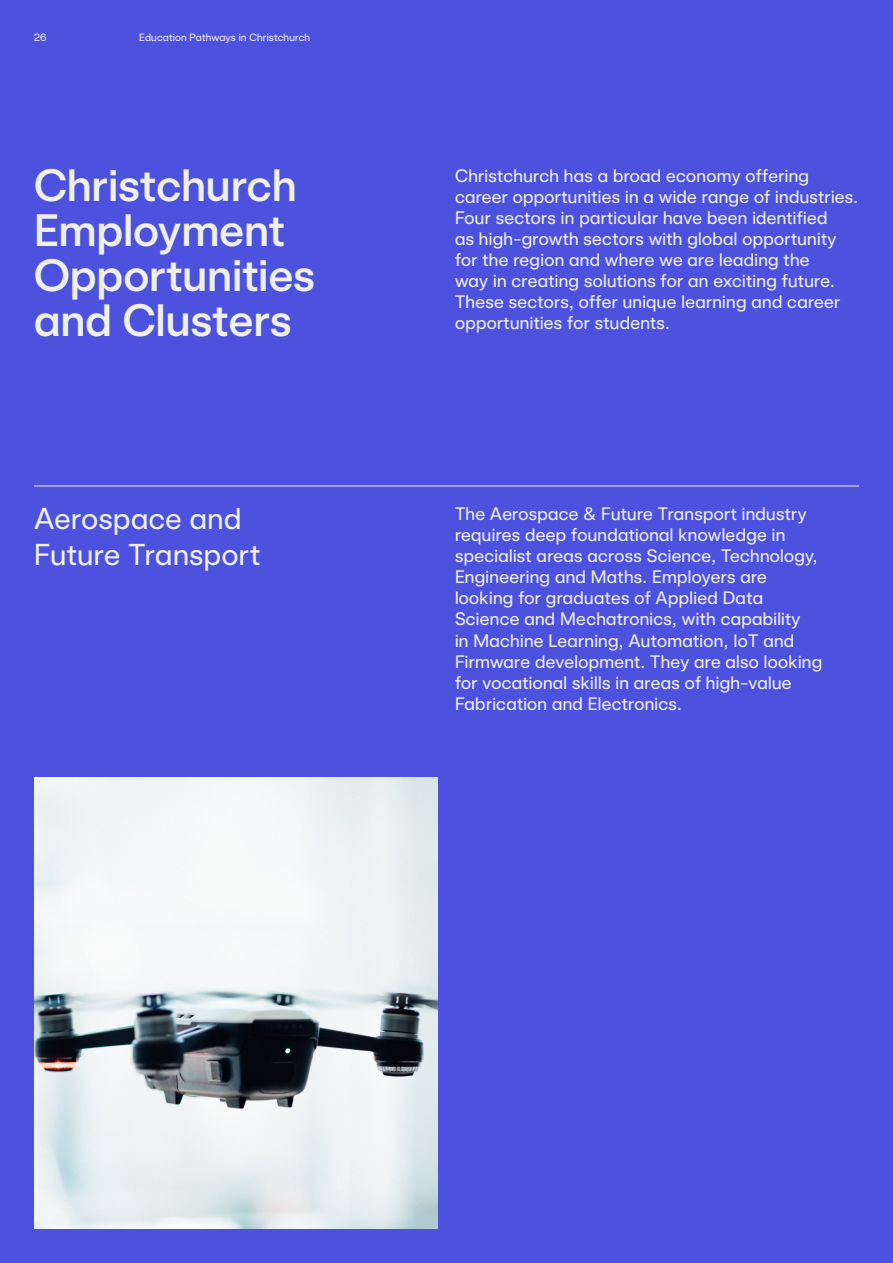
<style>
.page{position:relative;width:893px;height:1263px;background:#4d52de}
.page>*{position:absolute;margin:0;border:0;box-sizing:border-box;transform-origin:0 0}
._30_30{font:45px/45px "Universal Sans Display 500";letter-spacing:.01em;color:#f0f0eb}
._20_24{font:30px/36px "Universal Sans Display 400";letter-spacing:.02em;color:#f0f0eb}
.Body_Copy_12_14{font:18px/21px "Universal Sans Display 400";letter-spacing:.02em;color:#f0f0eb}
.Caption_7_9{font:10.5px "Universal Sans Display 400";letter-spacing:.02em;color:#f0f0eb}
</style>
<div class="page">
<hr style="left:34px;top:486px;width:825px;height:1px;background:#f0f0eb">
<img style="left:34px;top:777px;width:404px;height:452px">
<p class="Caption_7_9" style="left:34px;top:32px;width:14px">26</p>
<p class="Caption_7_9" style="left:139px;top:32px;width:172px">Education Pathways in Christchurch</p>
<p class="_30_30" style="left:34px;top:163px;width:282px">Christchurch<br>Employment<br>Opportunities and Clusters</p>
<p class="Body_Copy_12_14" style="left:455px;top:165px;width:405px">Christchurch has a broad economy offering career opportunities in a wide range of industries.<br>Four sectors in particular have been identified<br>as high-growth sectors with global opportunity for the region and where we are leading the<br>way in creating solutions for an exciting future.<br>These sectors, offer unique learning and career opportunities for students.</p>
<p class="_20_24" style="left:34px;top:501px;width:228px">Aerospace and<br>Future Transport</p>
<p class="Body_Copy_12_14" style="left:455px;top:504px;width:369px">The Aerospace &amp; Future Transport industry requires deep foundational knowledge in specialist areas across Science, Technology, Engineering and Maths. Employers are looking for graduates of Applied Data Science and Mechatronics, with capability<br>in Machine Learning, Automation, IoT and Firmware development. They are also looking for vocational skills in areas of high-value Fabrication and Electronics.</p>
</div>
